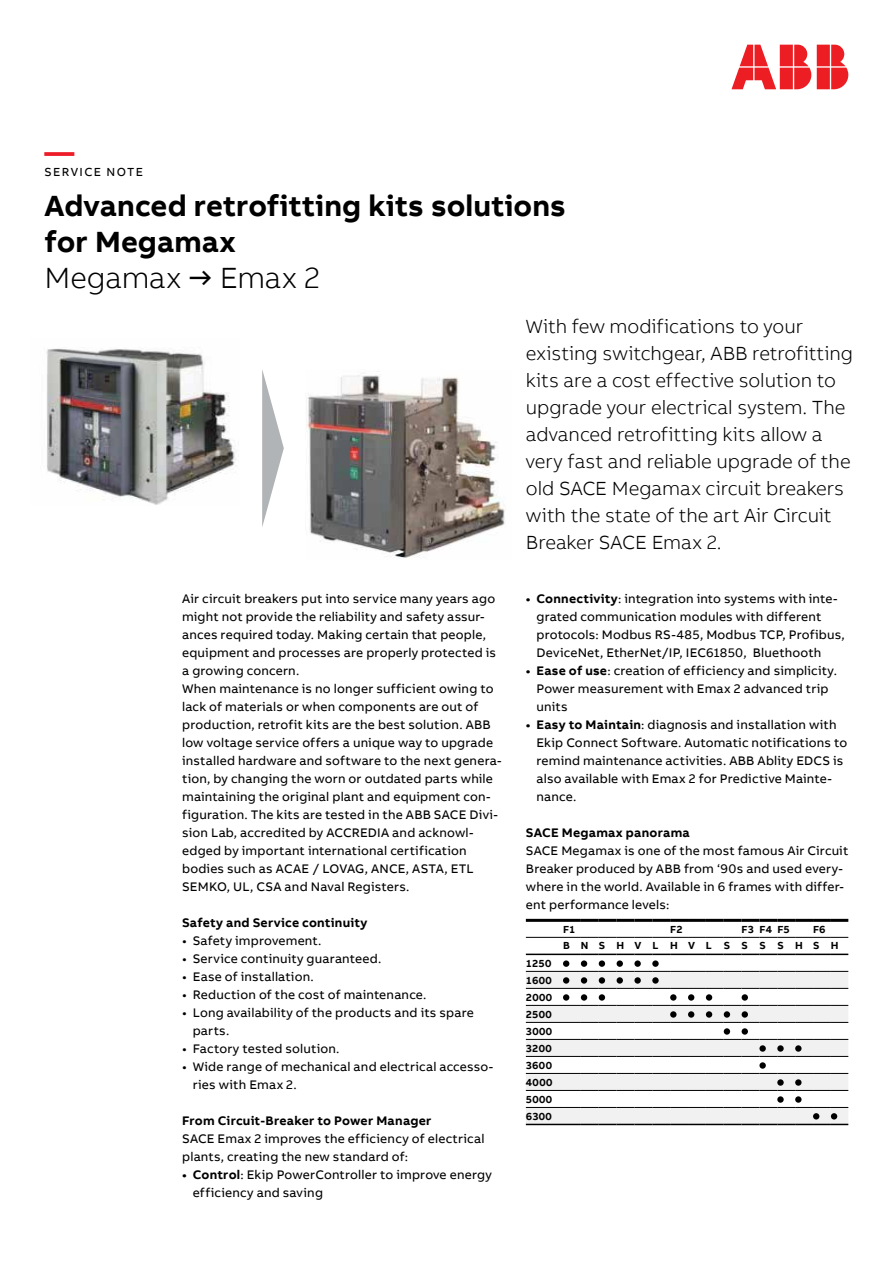
<style>
.page{position:relative;width:893px;height:1263px;background:#fff}
.page>*{position:absolute;margin:0;border:0;box-sizing:border-box;transform-origin:0 0}
.t1{font:700 30px/36px "AB Bvoice";color:#000}
.t2{font:300 30px "AB Bvoice";letter-spacing:-.01em;color:#000}
.t3{font:700 30px "AB Bvoice";color:#ed1c29}
.t4{font:300 19.5px/27px "AB Bvoice";letter-spacing:-.005em;color:#000}
.t5{font:12.75px/18px "AB Bvoice";letter-spacing:.015em;color:#000}
.t6{font:700 12.75px "AB Bvoice";letter-spacing:.02em;color:#000}
.t7{font:12px "AB Bvoice";letter-spacing:.12em;color:#000}
.t8{font:700 10.5px/17px "AB Bvoice";letter-spacing:.04em;color:#000;text-align:justify}
.t9{font:700 10.5px/16.2px "AB Bvoice";letter-spacing:1.08em;color:#000}
.s1{font-weight:700}
</style>
<div class="page">
<img style="left:46px;top:347px;width:190px;height:158px">
<img style="left:306px;top:371px;width:199px;height:187px">
<svg style="left:731px;top:45px;width:117px;height:44px"></svg>
<svg style="left:526px;top:972px;width:322px;height:152px;fill:#f1f1f2"></svg>
<hr style="left:526px;top:937px;width:37px;height:1px;background:#000">
<svg style="left:563px;top:937px;width:285px;height:1px"></svg>
<hr style="left:526px;top:971px;width:37px;height:1px;background:#000">
<svg style="left:563px;top:971px;width:285px;height:1px"></svg>
<hr style="left:526px;top:988px;width:37px;height:1px;background:#000">
<svg style="left:563px;top:988px;width:285px;height:1px"></svg>
<hr style="left:526px;top:1005px;width:37px;height:1px;background:#000">
<svg style="left:563px;top:1005px;width:285px;height:1px"></svg>
<hr style="left:526px;top:1022px;width:37px;height:1px;background:#000">
<svg style="left:563px;top:1022px;width:285px;height:1px"></svg>
<hr style="left:526px;top:1039px;width:37px;height:1px;background:#000">
<svg style="left:563px;top:1039px;width:285px;height:1px"></svg>
<hr style="left:526px;top:1056px;width:37px;height:1px;background:#000">
<svg style="left:563px;top:1056px;width:285px;height:1px"></svg>
<hr style="left:526px;top:1073px;width:37px;height:1px;background:#000">
<svg style="left:563px;top:1073px;width:285px;height:1px"></svg>
<hr style="left:526px;top:1090px;width:37px;height:1px;background:#000">
<svg style="left:563px;top:1090px;width:285px;height:1px"></svg>
<hr style="left:526px;top:1107px;width:37px;height:1px;background:#000">
<hr style="left:526px;top:953px;width:37px;height:2px;background:#000">
<svg style="left:563px;top:953px;width:285px;height:2px"></svg>
<hr style="left:526px;top:919px;width:37px;height:3px;background:#000">
<hr style="left:563px;top:919px;width:18px;height:3px;background:#000">
<hr style="left:581px;top:919px;width:18px;height:3px;background:#000">
<hr style="left:599px;top:919px;width:18px;height:3px;background:#000">
<hr style="left:617px;top:919px;width:17px;height:3px;background:#000">
<hr style="left:634px;top:919px;width:18px;height:3px;background:#000">
<hr style="left:652px;top:919px;width:18px;height:3px;background:#000">
<hr style="left:670px;top:919px;width:18px;height:3px;background:#000">
<hr style="left:688px;top:919px;width:18px;height:3px;background:#000">
<hr style="left:706px;top:919px;width:18px;height:3px;background:#000">
<hr style="left:724px;top:919px;width:18px;height:3px;background:#000">
<hr style="left:742px;top:919px;width:17px;height:3px;background:#000">
<hr style="left:759px;top:919px;width:18px;height:3px;background:#000">
<hr style="left:777px;top:919px;width:18px;height:3px;background:#000">
<hr style="left:795px;top:919px;width:18px;height:3px;background:#000">
<hr style="left:813px;top:919px;width:18px;height:3px;background:#000">
<hr style="left:831px;top:919px;width:17px;height:3px;background:#000">
<hr style="left:526px;top:1124px;width:37px;height:1px;background:#000">
<div style="left:563px;top:960px;width:6px;height:7px;background:#000;border-radius:50%"></div>
<div style="left:581px;top:960px;width:6px;height:7px;background:#000;border-radius:50%"></div>
<div style="left:599px;top:960px;width:6px;height:7px;background:#000;border-radius:50%"></div>
<div style="left:617px;top:960px;width:6px;height:7px;background:#000;border-radius:50%"></div>
<div style="left:634px;top:960px;width:7px;height:7px;background:#000;border-radius:50%"></div>
<svg style="left:652px;top:960px;width:7px;height:7px"></svg>
<div style="left:563px;top:977px;width:6px;height:7px;background:#000;border-radius:50%"></div>
<div style="left:581px;top:977px;width:6px;height:7px;background:#000;border-radius:50%"></div>
<div style="left:599px;top:977px;width:6px;height:7px;background:#000;border-radius:50%"></div>
<div style="left:617px;top:977px;width:6px;height:7px;background:#000;border-radius:50%"></div>
<svg style="left:634px;top:977px;width:7px;height:7px"></svg>
<svg style="left:652px;top:977px;width:7px;height:7px"></svg>
<div style="left:563px;top:994px;width:6px;height:7px;background:#000;border-radius:50%"></div>
<div style="left:581px;top:994px;width:6px;height:7px;background:#000;border-radius:50%"></div>
<div style="left:599px;top:994px;width:6px;height:7px;background:#000;border-radius:50%"></div>
<div style="left:670px;top:994px;width:6px;height:7px;background:#000;border-radius:50%"></div>
<div style="left:688px;top:994px;width:6px;height:7px;background:#000;border-radius:50%"></div>
<div style="left:706px;top:994px;width:6px;height:7px;background:#000;border-radius:50%"></div>
<div style="left:742px;top:994px;width:6px;height:7px;background:#000;border-radius:50%"></div>
<div style="left:670px;top:1011px;width:6px;height:7px;background:#000;border-radius:50%"></div>
<div style="left:688px;top:1011px;width:6px;height:7px;background:#000;border-radius:50%"></div>
<div style="left:706px;top:1011px;width:6px;height:7px;background:#000;border-radius:50%"></div>
<div style="left:724px;top:1011px;width:6px;height:7px;background:#000;border-radius:50%"></div>
<div style="left:742px;top:1011px;width:6px;height:7px;background:#000;border-radius:50%"></div>
<div style="left:724px;top:1028px;width:6px;height:7px;background:#000;border-radius:50%"></div>
<div style="left:742px;top:1028px;width:6px;height:7px;background:#000;border-radius:50%"></div>
<svg style="left:759px;top:1045px;width:7px;height:7px"></svg>
<svg style="left:777px;top:1045px;width:7px;height:7px"></svg>
<div style="left:795px;top:1045px;width:6px;height:7px;background:#000;border-radius:50%"></div>
<svg style="left:759px;top:1062px;width:7px;height:7px"></svg>
<svg style="left:777px;top:1079px;width:7px;height:7px"></svg>
<div style="left:795px;top:1079px;width:6px;height:7px;background:#000;border-radius:50%"></div>
<svg style="left:777px;top:1096px;width:7px;height:7px"></svg>
<div style="left:795px;top:1096px;width:6px;height:7px;background:#000;border-radius:50%"></div>
<svg style="left:563px;top:1107px;width:285px;height:18px"></svg>
<svg style="left:262px;top:369px;width:22px;height:158px"></svg>
<h1 class="t3" style="left:45px;top:132px;width:31px">—</h1>
<p class="t7" style="left:45px;top:165px;width:100px">SERVICE NOTE</p>
<h1 class="t1" style="left:45px;top:188px;width:523px">Advanced retrofitting kits solutions for Megamax</h1>
<h1 class="t2" style="left:45px;top:260px;width:277px">Megamax → Emax 2</h1>
<p class="t4" style="left:526px;top:313px;width:329px">With few modifications to your existing switchgear, ABB retrofitting kits are a cost effective solution to upgrade your electrical system. The advanced retrofitting kits allow a very fast and reliable upgrade of the old SACE Megamax circuit breakers with the state of the art Air Circuit Breaker SACE Emax 2.</p>
<p class="t5" style="left:182px;top:589px;width:321px">Air circuit breakers put into service many years ago might not provide the reliability and safety assur&shy;ances required today. Making certain that people, equipment and processes are properly protected is a growing concern.<br>When maintenance is no longer sufficient owing to lack of materials or when components are out of production, retrofit kits are the best solution. ABB low voltage service offers a unique way to upgrade installed hardware and software to the next genera&shy;tion, by changing the worn or outdated parts while maintaining the original plant and equipment con&shy;figuration. The kits are tested in the ABB SACE Divi&shy;sion Lab, accredited by ACCREDIA and acknowl&shy;edged by important international certification bodies such as ACAE / LOVAG, ANCE, ASTA, ETL SEMKO, UL, CSA and Naval Registers.</p>
<p class="t6" style="left:182px;top:914px;width:187px">Safety and Service continuity</p>
<p class="t5" style="left:182px;top:931px;width:141px">• Safety improvement.</p>
<p class="t5" style="left:182px;top:949px;width:201px">• Service continuity guaranteed.</p>
<p class="t5" style="left:182px;top:967px;width:133px">• Ease of installation.</p>
<p class="t5" style="left:182px;top:985px;width:246px">• Reduction of the cost of maintenance.</p>
<p class="t5" style="left:193px;top:1003px;width:283px;text-indent:-11px">• Long availability of the products and its spare parts.</p>
<p class="t5" style="left:182px;top:1039px;width:159px">• Factory tested solution.</p>
<p class="t5" style="left:193px;top:1057px;width:302px;text-indent:-11px">• Wide range of mechanical and electrical accesso&shy;ries with Emax 2.</p>
<p class="t6" style="left:182px;top:1112px;width:251px">From Circuit-Breaker to Power Manager</p>
<p class="t5" style="left:182px;top:1129px;width:304px">SACE Emax 2 improves the efficiency of electrical plants, creating the new standard of:</p>
<p class="t5" style="left:193px;top:1166px;width:301px;text-indent:-11px"><span class="s1">• Control</span>: Ekip PowerController to improve energy efficiency and saving</p>
<p class="t5" style="left:536px;top:590px;width:310px;text-indent:-11px"><span class="s1">• Connectivity</span>: integration into systems with inte&shy;grated communication modules with different protocols: Modbus RS-485, Modbus TCP, Profibus, DeviceNet, EtherNet/IP, IEC61850, Bluethooth</p>
<p class="t5" style="left:536px;top:662px;width:302px;text-indent:-11px"><span class="s1">• Ease of use</span>: creation of efficiency and simplicity.<br>Power measurement with Emax 2 advanced trip units</p>
<p class="t5" style="left:536px;top:716px;width:312px;text-indent:-11px"><span class="s1">• Easy to Maintain</span>: diagnosis and installation with Ekip Connect Software. Automatic notifications to remind maintenance activities. ABB Ablity EDCS is also available with Emax 2 for Predictive Mainte&shy;nance.</p>
<p class="t6" style="left:526px;top:824px;width:165px">SACE Megamax panorama</p>
<p class="t5" style="left:526px;top:842px;width:324px">SACE Megamax is one of the most famous Air Circuit Breaker produced by ABB from ‘90s and used every&shy;where in the world. Available in 6 frames with differ&shy;ent performance levels:</p>
<p class="t8" style="left:563px;top:921px;width:14px">F1</p>
<p class="t8" style="left:670px;top:921px;width:14px">F2</p>
<p class="t8" style="left:742px;top:921px;width:50px">F3 F4 F5</p>
<p class="t9" style="left:563px;top:921px;width:277px;text-indent:250px">F6<br>BNSHVLHVLSSSSHSH</p>
<p class="t8" style="left:526px;top:955px;width:28px">1250<br>1600<br>2000<br>2500<br>3000<br>3200<br>3600<br>4000<br>5000<br>6300</p>
</div>
